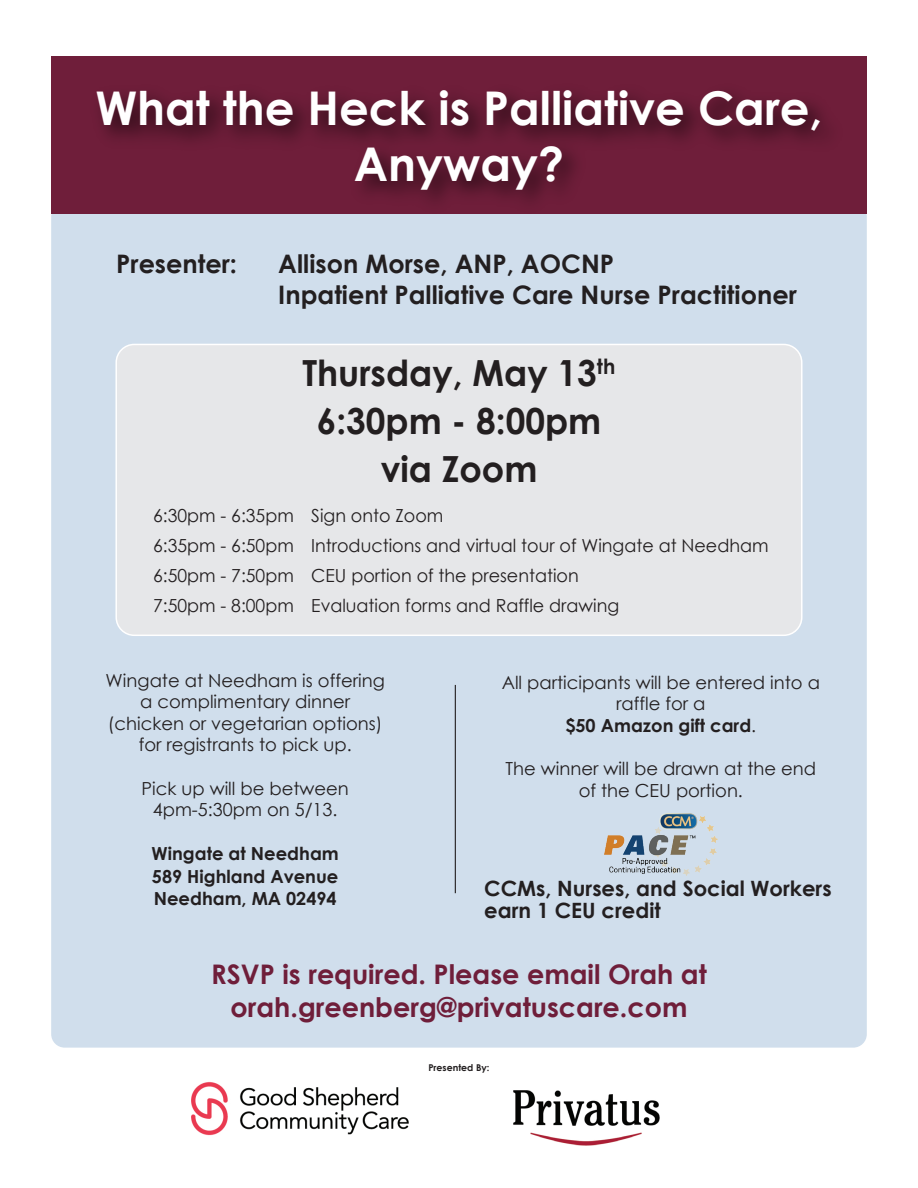
<style>
.page{position:relative;width:918px;height:1188px;background:#fff}
.page>*{position:absolute;margin:0;border:0;box-sizing:border-box;transform-origin:0 0}
.t1{font:700 46.5px/55.8px "Century Gothic";color:#fff;text-align:center}
.t2{font:700 36px/48px "Century Gothic";color:#231f20;text-align:center}
.t3{font:700 27px/33px "Century Gothic";color:#6f1e3a;text-align:center}
.t4{font:700 25.5px/30.6px "Century Gothic";color:#231f20}
.t5{font:700 21.15px/22.2px "Century Gothic";color:#231f20}
.t6{font:18px/21.6px "Century Gothic";color:#231f20;text-align:center}
.t7{font:700 18px/22.5px "Century Gothic";color:#231f20;text-align:justify}
.t8{font:700 9.45px "Century Gothic";color:#231f20}
.s1{font-weight:700}
</style>
<div class="page">
<div style="left:51px;top:203px;width:816px;height:845px;background:#d0deec;border-radius:13px"></div>
<div style="left:51px;top:56px;width:816px;height:158px;background:#6f1e3a"></div>
<img style="left:101px;top:94px;width:766px;height:122px">
<div style="left:116px;top:344px;width:686px;height:291px;background:#e6e7e9;border-radius:18px"></div>
<div style="left:115px;top:344px;width:688px;height:292px;border:2px solid #fff;border-radius:18px"></div>
<img style="left:191px;top:1082px;width:218px;height:54px">
<img style="left:604px;top:813px;width:113px;height:63px">
<hr style="left:455px;top:685px;width:1px;height:208px;background:#231f20">
<img style="left:513px;top:1090px;width:147px;height:56px">
<h1 class="t1" style="left:95px;top:79px;width:729px">What the Heck is Palliative Care,<br>Anyway?</h1>
<h3 class="t4" style="left:116px;top:248px;width:122px">Presenter:</h3>
<h3 class="t4" style="left:278px;top:248px;width:520px">Allison Morse, ANP, AOCNP<br>Inpatient Palliative Care Nurse Practitioner</h3>
<h2 class="t2" style="left:302px;top:348px;width:314px">Thursday, May 13<sup>th<br></sup>6:30pm - 8:00pm via Zoom</h2>
<p class="t6" style="left:153px;top:500px;width:617px;line-height:30px;text-align:left">6:30pm - 6:35pm Sign onto Zoom<br>6:35pm - 6:50pm Introductions and virtual tour of Wingate at Needham 6:50pm - 7:50pm CEU portion of the presentation<br>7:50pm - 8:00pm Evaluation forms and Raffle drawing</p>
<p class="t6" style="left:106px;top:669px;width:281px">Wingate at Needham is offering a complimentary dinner (chicken or vegetarian options) for registrants to pick up.</p>
<p class="t6" style="left:142px;top:777px;width:209px">Pick up will be between<br>4pm-5:30pm on 5/13.</p>
<p class="t7" style="left:152px;top:842px;width:189px">Wingate at Needham 589 Highland Avenue Needham, MA 02494</p>
<p class="t6" style="left:502px;top:671px;width:320px">All participants will be entered into a raffle for a<br><span class="s1">$50 Amazon gift card</span>.</p>
<p class="t6" style="left:505px;top:758px;width:312px">The winner will be drawn at the end of the CEU portion.</p>
<p class="t5" style="left:484px;top:876px;width:349px">CCMs, Nurses, and Social Workers earn 1 CEU credit</p>
<h3 class="t3" style="left:211px;top:957px;width:497px">RSVP is required. Please email Orah at orah.greenberg@privatuscare.com</h3>
<p class="t8" style="left:428px;top:1062px;width:63px">Presented By:</p>
</div>
